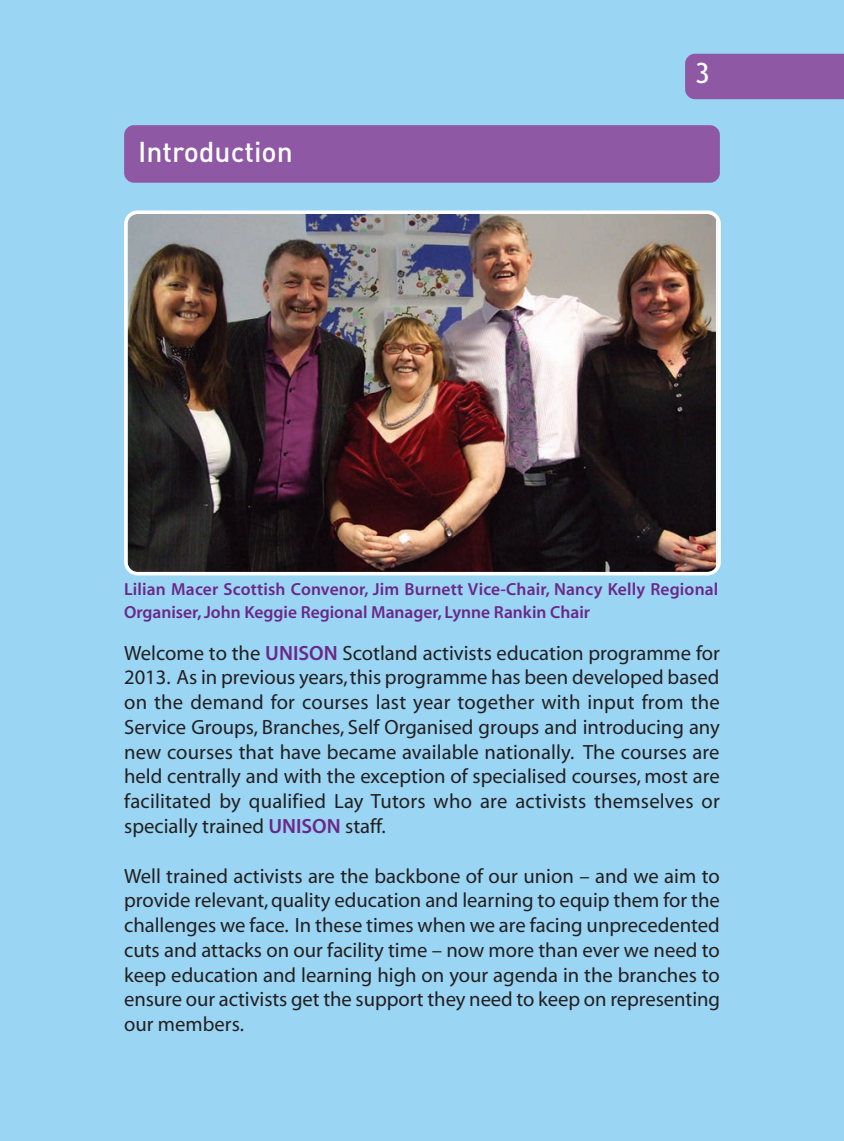
<style>
.page{position:relative;width:844px;height:1141px;background:#fff}
.page>*{position:absolute;margin:0;border:0;box-sizing:border-box;transform-origin:0 0}
.t1{font:500 28.35px "DIN";color:#fff}
.t2{font:28px "Trebuchet MS";color:#fff}
.t3{font:20.65px/24.8px "Myriad MM 400 wt 600 wd";color:#231f20;text-align:justify}
.t4{font:17.5px/23.3px "Myriad MM 565 wt 600 wd";letter-spacing:.005em;color:#6c2789}
.s1{font-family:"Myriad MM 565 wt 600 wd";color:#6c2789}
</style>
<div class="page">
<div style="left:0;top:0;width:843px;height:1141px;background:#9ad5f4"></div>
<div style="left:124px;top:125px;width:595px;height:58px;background:#8e58a4;border-radius:10px"></div>
<div style="left:685px;top:54px;width:158px;height:45px;background:#8e58a4"></div>
<img style="left:124px;top:210px;width:596px;height:365px">
<h1 class="t1" style="left:138px;top:135px;width:156px">Introduction</h1>
<h2 class="t2" style="left:694px;top:57px;width:16px">3</h2>
<p class="t4" style="left:124px;top:579px;width:595px">Lilian Macer Scottish Convenor, Jim Burnett Vice-Chair, Nancy Kelly Regional<br>Organiser, John Keggie Regional Manager, Lynne Rankin Chair</p>
<p class="t3" style="left:124px;top:642px;width:597px">Welcome to the <span class="s1">UNISON</span> Scotland activists education programme for 2013. As in previous years, this programme has been developed based on the demand for courses last year together with input from the Service Groups, Branches, Self Organised groups and introducing any new courses that have became available nationally. The courses are held centrally and with the exception of specialised courses, most are facilitated by qualified Lay Tutors who are activists themselves or specially trained <span class="s1">UNISON</span> staff.</p>
<p class="t3" style="left:124px;top:865px;width:597px">Well trained activists are the backbone of our union – and we aim to provide relevant, quality education and learning to equip them for the challenges we face. In these times when we are facing unprecedented cuts and attacks on our facility time – now more than ever we need to keep education and learning high on your agenda in the branches to ensure our activists get the support they need to keep on representing our members.</p>
</div>
